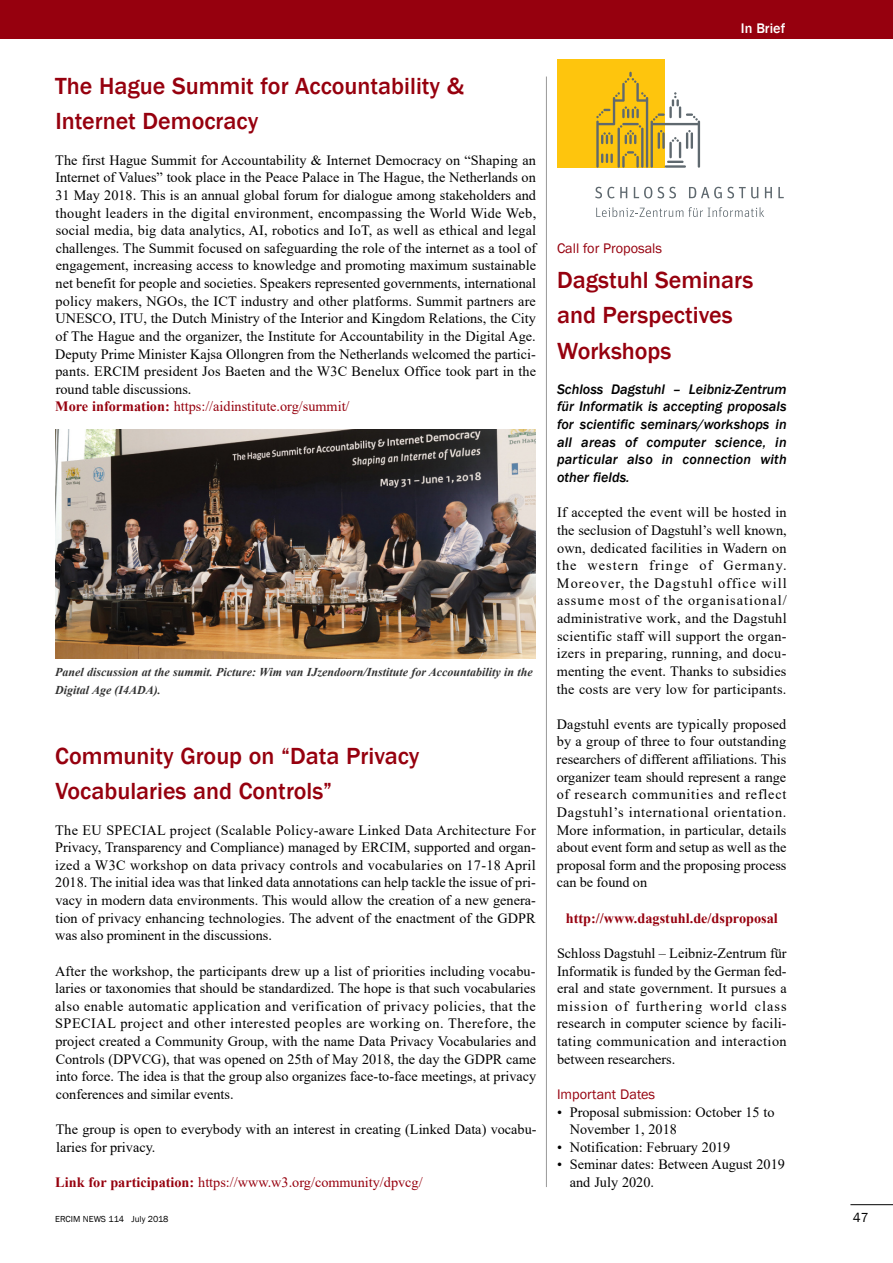
<style>
.page{position:relative;width:893px;height:1263px;background:#fff}
.page>*{position:absolute;margin:0;border:0;box-sizing:border-box;transform-origin:0 0}
.t1{font:500 24px/35.2px "Franklin Gothic";color:#96000e}
.t2{font:14.25px/17.7px "Times New Roman";color:#000;text-align:justify}
.t3{font:italic 500 14.25px/17.7px "Franklin Gothic";letter-spacing:.015em;color:#000;text-align:justify}
.t4{font:14.25px "Times New Roman";color:#96000e}
.t5{font:700 14.25px "Times New Roman";color:#96000e}
.t6{font:14.25px "Franklin Gothic";color:#96000e}
.t7{font:500 14.25px "Franklin Gothic";color:#fff}
.t8{font:13.5px "Franklin Gothic";color:#000}
.t9{font:italic 700 12px/17.7px "Times New Roman";color:#333}
.t10{font:9px "Franklin Gothic";color:#000}
.s1{font-weight:700;color:#96000e}
.s2{color:#96000e}
.s3{font-weight:700}
</style>
<div class="page">
<hr style="left:850px;top:1204px;width:43px;height:1px;background:#000">
<hr style="left:546px;top:77px;width:1px;height:1110px;background:#999">
<div style="left:0;top:0;width:893px;height:38px;background:#96000e"></div>
<img style="left:55px;top:429px;width:481px;height:229px">
<div style="left:557px;top:60px;width:108px;height:108px;background:#fec50d"></div>
<svg style="left:595px;top:187px;width:32px;height:11px"></svg>
<svg style="left:634px;top:187px;width:42px;height:11px"></svg>
<svg style="left:689px;top:187px;width:69px;height:11px"></svg>
<svg style="left:765px;top:187px;width:7px;height:11px"></svg>
<svg style="left:778px;top:187px;width:6px;height:11px"></svg>
<svg style="left:596px;top:207px;width:168px;height:10px"></svg>
<svg style="left:596px;top:72px;width:104px;height:96px"></svg>
<h1 class="t1" style="left:55px;top:68px;width:410px">the Hague Summit for Accountability &amp;<br>Internet Democracy</h1>
<p class="t2" style="left:55px;top:151px;width:483px;text-align:left">The first Hague Summit for Accountability &amp; Internet Democracy on “Shaping an Internet of Values” took place in the Peace Palace in The Hague, the Netherlands on 31 May 2018. This is an annual global forum for dialogue among stakeholders and thought leaders in the digital environment, encompassing the World Wide Web, social media, big data analytics, AI, robotics and IoT, as well as ethical and legal challenges. The Summit focused on safeguarding the role of the internet as a tool of engagement, increasing access to knowledge and promoting maximum sustainable net benefit for people and societies. Speakers represented governments, international policy makers, NGOs, the ICT industry and other platforms. Summit partners are UNESCO, ITU, the Dutch Ministry of the Interior and Kingdom Relations, the City of The Hague and the organizer, the Institute for Accountability in the Digital Age.<br>Deputy Prime Minister Kajsa Ollongren from the Netherlands welcomed the partici&shy;pants. ERCIM president Jos Baeten and the W3C Benelux Office took part in the round table discussions.<br><span class="s1">More information:</span> <span class="s2">https://aidinstitute.org/summit/</span></p>
<p class="t9" style="left:55px;top:663px;width:479px">Panel discussion at the summit. Picture: Wim van IJzendoorn/Institute for Accountability in the<br>Digital Age (I4ADA).</p>
<h1 class="t1" style="left:55px;top:738px;width:366px">Community Group on “Data Privacy vocabularies and Controls”</h1>
<p class="t2" style="left:55px;top:821px;width:482px">The EU SPECIAL project (Scalable Policy-aware Linked Data Architecture For Privacy, Transparency and Compliance) managed by ERCIM, supported and organ&shy;ized a W3C workshop on data privacy controls and vocabularies on 17-18 April 2018. The initial idea was that linked data annotations can help tackle the issue of pri&shy;vacy in modern data environments. This would allow the creation of a new genera&shy;tion of privacy enhancing technologies. The advent of the enactment of the GDPR was also prominent in the discussions.</p>
<p class="t2" style="left:55px;top:962px;width:483px">After the workshop, the participants drew up a list of priorities including vocabu&shy;laries or taxonomies that should be standardized. The hope is that such vocabularies also enable automatic application and verification of privacy policies, that the SPECIAL project and other interested peoples are working on. Therefore, the project created a Community Group, with the name Data Privacy Vocabularies and Controls (DPVCG), that was opened on 25th of May 2018, the day the GDPR came into force. The idea is that the group also organizes face-to-face meetings, at privacy conferences and similar events.</p>
<p class="t2" style="left:56px;top:1120px;width:482px">The group is open to everybody with an interest in creating (Linked Data) vocabu&shy;laries for privacy.</p>
<p class="t4" style="left:55px;top:1174px;width:369px"><span class="s3">Link for participation:</span> https://www.w3.org/community/dpvcg/</p>
<p class="t7" style="left:741px;top:20px;width:46px">In brief</p>
<p class="t6" style="left:557px;top:240px;width:107px">Call for Proposals</p>
<h1 class="t1" style="left:557px;top:262px;width:198px">Dagstuhl Seminars and Perspectives<br>Workshops</h1>
<p class="t3" style="left:557px;top:380px;width:231px">Schloss Dagstuhl – Leibniz-Zentrum für Informatik is accepting proposals for scientific seminars/workshops in all areas of computer science, in particular also in connection with other fields.</p>
<p class="t2" style="left:557px;top:504px;width:231px">If accepted the event will be hosted in the seclusion of Dagstuhl’s well known, own, dedicated facilities in Wadern on the western fringe of Germany.<br>Moreover, the Dagstuhl office will assume most of the organisational/ administrative work, and the Dagstuhl scientific staff will support the organ&shy;izers in preparing, running, and docu&shy;menting the event. Thanks to subsidies the costs are very low for participants.</p>
<p class="t2" style="left:557px;top:715px;width:231px">Dagstuhl events are typically proposed by a group of three to four outstanding researchers of different affiliations. This organizer team should represent a range of research communities and reflect Dagstuhl’s international orientation.<br>More information, in particular, details about event form and setup as well as the proposal form and the proposing process can be found on</p>
<p class="t5" style="left:566px;top:910px;width:213px">http://www.dagstuhl.de/dsproposal</p>
<p class="t2" style="left:557px;top:944px;width:231px">Schloss Dagstuhl – Leibniz-Zentrum für Informatik is funded by the German fed&shy;eral and state government. It pursues a mission of furthering world class research in computer science by facili&shy;tating communication and interaction between researchers.</p>
<p class="t6" style="left:557px;top:1086px;width:100px">Important Dates</p>
<p class="t2" style="left:570px;top:1103px;width:206px;text-indent:-13px">• Proposal submission: October 15 to<br>November 1, 2018</p>
<p class="t2" style="left:557px;top:1138px;width:175px">• Notification: February 2019</p>
<p class="t2" style="left:570px;top:1156px;width:217px;text-indent:-13px">• Seminar dates: Between August 2019 and July 2020.</p>
<p class="t10" style="left:55px;top:1214px;width:115px">ERCIM NEWS 114 July 2018</p>
<p class="t8" style="left:853px;top:1210px;width:17px">47</p>
</div>
